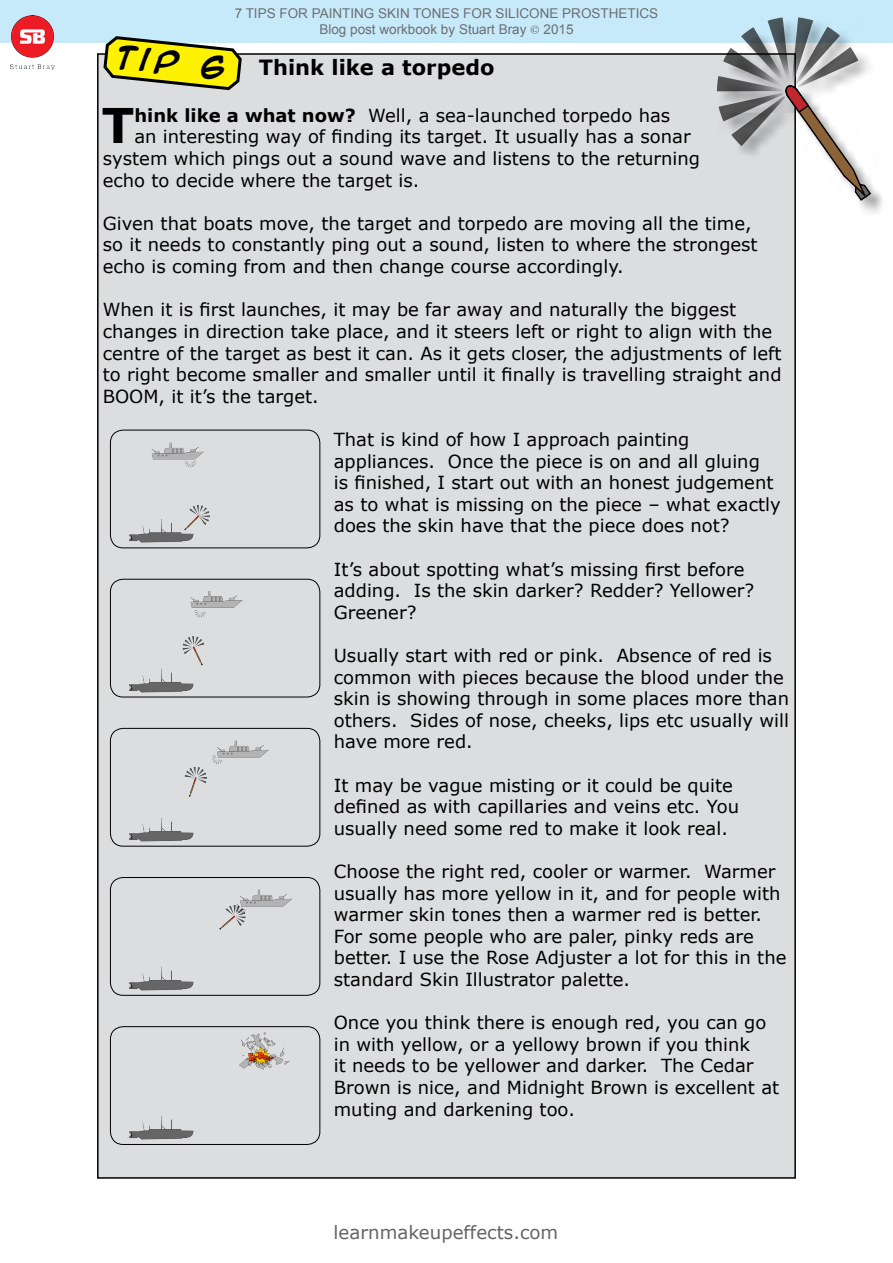
<style>
.page{position:relative;width:893px;height:1263px;background:#fff}
.page>*{position:absolute;margin:0;border:0;box-sizing:border-box;transform-origin:0 0}
.t1{font:700 47.7px "Verdana";color:#000}
.t2{font:700 27px "Anime Ace 2.0 BB";color:#000}
.t3{font:700 21px "Verdana";color:#000}
.t4{font:18.15px "Verdana";color:#636466}
.t5{font:18px/21.6px "Verdana";color:#000}
.t6{font:13.5px/16.2px "Arial";color:#6d6e71;text-align:center}
.s1{font-family:"Minion Pro"}
.s2{font-weight:700}
</style>
<div class="page">
<div style="left:0;top:0;width:893px;height:43px;background:#c7eafb"></div>
<img style="left:11px;top:16px;width:43px;height:53px">
<div style="left:98px;top:54px;width:697px;height:1124px;background:#dcddde"></div>
<svg style="left:102px;top:36px;width:141px;height:55px"></svg>
<div style="left:717px;top:18px;width:170px;height:198px;background:#000;opacity:.39"></div>
<svg style="left:717px;top:17px;width:155px;height:185px"></svg>
<img style="left:110px;top:430px;width:210px;height:118px">
<div style="left:110px;top:430px;width:210px;height:118px;border:1px solid #000;border-radius:13px"></div>
<img style="left:110px;top:579px;width:210px;height:118px">
<div style="left:110px;top:579px;width:210px;height:118px;border:1px solid #000;border-radius:13px"></div>
<img style="left:110px;top:728px;width:210px;height:118px">
<div style="left:110px;top:728px;width:210px;height:118px;border:1px solid #000;border-radius:13px"></div>
<img style="left:110px;top:877px;width:210px;height:118px">
<div style="left:110px;top:877px;width:210px;height:119px;border:1px solid #000;border-radius:13px"></div>
<img style="left:110px;top:1027px;width:210px;height:117px">
<div style="left:110px;top:1026px;width:210px;height:119px;border:1px solid #000;border-radius:13px"></div>
<h2 class="t2" style="left:119px;top:37px;width:112px;rotate:6deg">Tip 6</h2>
<p class="t6" style="left:235px;top:5px;width:425px">7 TIPS FOR PAINTING SKIN TONES FOR SILICONE PROSTHETICS<br>Blog post workbook by Stuart Bray <span class="s1">©</span> 2015</p>
<p class="t3" style="left:259px;top:53px;width:237px">Think like a torpedo</p>
<h1 class="t1" style="left:102px;top:92px;width:34px">T</h1>
<p class="t5" style="left:134px;top:104px;width:537px"><span class="s2">hink like a what now?</span> Well, a sea-launched torpedo has</p>
<p class="t5" style="left:134px;top:126px;width:558px">an interesting way of finding its target. It usually has a sonar</p>
<p class="t5" style="left:103px;top:148px;width:599px">system which pings out a sound wave and listens to the returning</p>
<p class="t5" style="left:103px;top:169px;width:318px">echo to decide where the target is.</p>
<p class="t5" style="left:103px;top:212px;width:656px">Given that boats move, the target and torpedo are moving all the time, so it needs to constantly ping out a sound, listen to where the strongest echo is coming from and then change course accordingly.</p>
<p class="t5" style="left:103px;top:299px;width:680px">When it is first launches, it may be far away and naturally the biggest changes in direction take place, and it steers left or right to align with the centre of the target as best it can. As it gets closer, the adjustments of left to right become smaller and smaller until it finally is travelling straight and BOOM, it it’s the target.</p>
<p class="t5" style="left:334px;top:428px;width:448px">That is kind of how I approach painting appliances. Once the piece is on and all gluing<br>is finished, I start out with an honest judgement as to what is missing on the piece – what exactly does the skin have that the piece does not?</p>
<p class="t5" style="left:334px;top:558px;width:422px">It’s about spotting what’s missing first before adding. Is the skin darker? Redder? Yellower?<br>Greener?</p>
<p class="t5" style="left:334px;top:644px;width:457px">Usually start with red or pink. Absence of red is common with pieces because the blood under the skin is showing through in some places more than others. Sides of nose, cheeks, lips etc usually will have more red.</p>
<p class="t5" style="left:334px;top:774px;width:407px">It may be vague misting or it could be quite defined as with capillaries and veins etc. You usually need some red to make it look real.</p>
<p class="t5" style="left:334px;top:860px;width:454px">Choose the right red, cooler or warmer. Warmer usually has more yellow in it, and for people with warmer skin tones then a warmer red is better.<br>For some people who are paler, pinky reds are better. I use the Rose Adjuster a lot for this in the standard Skin Illustrator palette.</p>
<p class="t5" style="left:334px;top:1012px;width:447px">Once you think there is enough red, you can go in with yellow, or a yellowy brown if you think<br>it needs to be yellower and darker. The Cedar Brown is nice, and Midnight Brown is excellent at muting and darkening too.</p>
<p class="t4" style="left:334px;top:1220px;width:226px">learnmakeupeffects.com</p>
</div>
